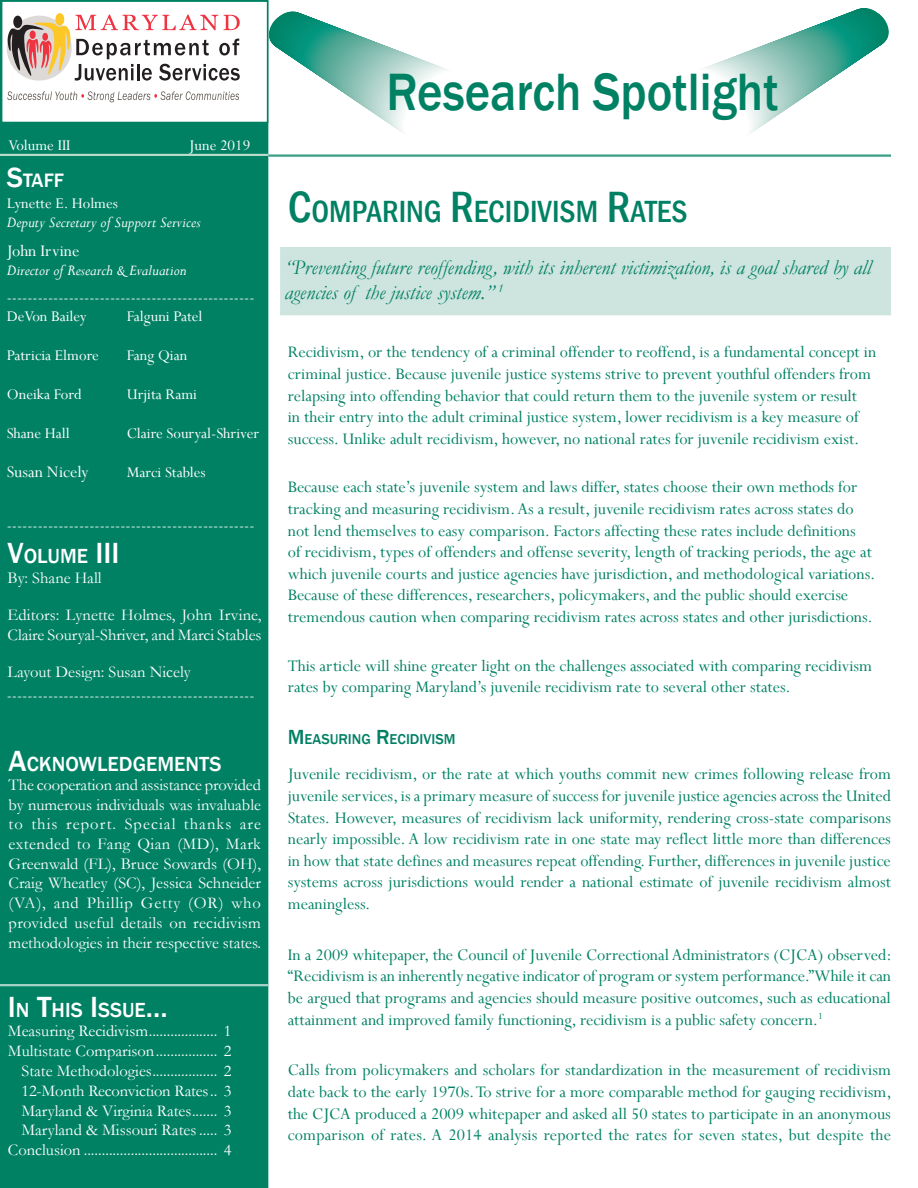
<style>
.page{position:relative;width:918px;height:1188px;background:#fff}
.page>*{position:absolute;margin:0;border:0;box-sizing:border-box;transform-origin:0 0}
.Title2{font:500 54px "Franklin Gothic";color:#008164;scale:.9 1}
.Headline{font:500 condensed 31.5px "Franklin Gothic";color:#008164}
.base{font:italic 21px/25.2px "Garamond";color:#008164}
.Heading{font:500 21px "Franklin Gothic";color:#fff}
.Heading-2{font:500 19.95px "Franklin Gothic";color:#fff}
.Body_text{font:18px/21.6px "Perpetua";color:#008164;text-align:justify}
.Headline-2{font:18px/21.6px "Perpetua";color:#008164}
.t1{font:18px "Perpetua";color:#fff}
.Body_text-2{font:16.5px/19.6px "Garamond";color:#fff}
.t2{font:16.5px "Perpetua";color:#fff}
.t3{font:italic 16.5px "Perpetua";color:#fff}
.Body_text-3{font:500 14.7px "Franklin Gothic";color:#008164}
.s1{font-size:28.5px}
.s2{font-size:30px}
.s3{font-size:45px}
.s4{font-size:21px}
</style>
<div class="page">
<div style="left:0;top:0;width:268px;height:1188px;background:#008164"></div>
<svg style="left:266px;top:8px;width:182px;height:134px"></svg>
<svg style="left:702px;top:8px;width:187px;height:126px"></svg>
<hr style="left:0;top:154px;width:268px;height:1px;background:#cee4de">
<hr style="left:0;top:155px;width:268px;height:1px;background:#cee4de">
<hr style="left:268px;top:155px;width:623px;height:1px;background:#008164">
<hr style="left:268px;top:156px;width:623px;height:1px;background:#008164">
<hr style="left:0;top:984px;width:268px;height:1px;background:#cee4de">
<hr style="left:0;top:985px;width:268px;height:1px;background:#cee4de">
<div style="left:1px;top:0;width:267px;height:123px;background:#fff;border:2px solid #008164"></div>
<svg style="left:7px;top:91px;width:232px;height:11px"></svg>
<svg style="left:7px;top:15px;width:233px;height:66px"></svg>
<div style="left:280px;top:247px;width:611px;height:68px;background:#cee4de"></div>
<p class="t2" style="left:8px;top:135px;width:64px">Volume III</p>
<p class="t2" style="left:189px;top:135px;width:63px">June 2019</p>
<p class="Heading-2" style="left:7px;top:168px;width:59px"><span class="s1">S</span>TAFF</p>
<p class="t2" style="left:7px;top:193px;width:113px">Lynette E. Holmes</p>
<p class="t3" style="left:7px;top:212px;width:195px">Deputy Secretary of Support Services</p>
<p class="t1" style="left:7px;top:239px;width:74px">John Irvine</p>
<p class="t3" style="left:7px;top:260px;width:181px">Director of Research &amp; Evaluation</p>
<p class="t2" style="left:7px;top:286px;width:249px">------------------------------------------------</p>
<p class="t2" style="left:7px;top:306px;width:82px">DeVon Bailey</p>
<p class="t2" style="left:7px;top:345px;width:94px">Patricia Elmore</p>
<p class="t2" style="left:7px;top:384px;width:76px">Oneika Ford</p>
<p class="t2" style="left:7px;top:423px;width:65px">Shane Hall</p>
<p class="t1" style="left:7px;top:461px;width:84px">Susan Nicely</p>
<p class="t2" style="left:127px;top:306px;width:77px">Falguni Patel</p>
<p class="t2" style="left:127px;top:345px;width:62px">Fang Qian</p>
<p class="t2" style="left:127px;top:384px;width:72px">Urjita Rami</p>
<p class="t2" style="left:127px;top:423px;width:134px">Claire Souryal-Shriver</p>
<p class="t2" style="left:127px;top:462px;width:80px">Marci Stables</p>
<p class="t2" style="left:7px;top:514px;width:249px">------------------------------------------------</p>
<p class="Heading" style="left:8px;top:543px;width:114px"><span class="s2">V</span>OLUME <span class="s2">III</span></p>
<p class="Body_text-2" style="left:8px;top:567px;width:96px">By: Shane Hall</p>
<p class="Body_text-2" style="left:8px;top:605px;width:256px">Editors: Lynette Holmes, John Irvine,<br>Claire Souryal-Shriver, and Marci Stables</p>
<p class="Body_text-2" style="left:8px;top:662px;width:185px">Layout Design: Susan Nicely</p>
<p class="t2" style="left:7px;top:685px;width:249px">------------------------------------------------</p>
<p class="Heading" style="left:9px;top:751px;width:214px"><span class="s2">A</span>CKNOWLEDGEMENTS</p>
<p class="Body_text-2" style="left:9px;top:775px;width:254px;text-align:justify">The cooperation and assistance provided by numerous individuals was invaluable to this report. Special thanks are extended to Fang Qian (MD), Mark Greenwald (FL), Bruce Sowards (OH), Craig Wheatley (SC), Jessica Schneider (VA), and Phillip Getty (OR) who provided useful details on recidivism methodologies in their respective states.</p>
<p class="Heading" style="left:8px;top:997px;width:161px"><span class="s2">I</span>N <span class="s2">T</span>HIS <span class="s2">I</span>SSUE<span class="s2">...</span></p>
<p class="Body_text-2" style="left:8px;top:1021px;width:225px">Measuring Recidivism................... 1</p>
<p class="Body_text-2" style="left:8px;top:1041px;width:225px">Multistate Comparison................. 2</p>
<p class="Body_text-2" style="left:21px;top:1060px;width:212px">State Methodologies.................. 2</p>
<p class="Body_text-2" style="left:21px;top:1080px;width:212px">12-Month Reconviction Rates.. 3</p>
<p class="Body_text-2" style="left:21px;top:1100px;width:212px">Maryland &amp; Virginia Rates....... 3</p>
<p class="Body_text-2" style="left:21px;top:1120px;width:212px">Maryland &amp; Missouri Rates ..... 3</p>
<p class="Body_text-2" style="left:8px;top:1140px;width:225px">Conclusion ..................................... 4</p>
<p class="Title2" style="left:387px;top:58px;width:437px">Research Spotlight</p>
<p class="Headline" style="left:288px;top:191px;width:401px"><span class="s3">C</span>OMPARING <span class="s3">R</span>ECIDIVISM <span class="s3">R</span>ATES</p>
<p class="base" style="left:285px;top:254px;width:588px">“Preventing future reoffending, with its inherent victimization, is a goal shared by all agencies of the justice system.” <sup>1</sup></p>
<p class="Headline-2" style="left:288px;top:341px;width:590px">Recidivism, or the tendency of a criminal offender to reoffend, is a fundamental concept in criminal justice. Because juvenile justice systems strive to prevent youthful offenders from relapsing into offending behavior that could return them to the juvenile system or result<br>in their entry into the adult criminal justice system, lower recidivism is a key measure of success. Unlike adult recidivism, however, no national rates for juvenile recidivism exist.</p>
<p class="Headline-2" style="left:288px;top:476px;width:589px">Because each state’s juvenile system and laws differ, states choose their own methods for tracking and measuring recidivism. As a result, juvenile recidivism rates across states do not lend themselves to easy comparison. Factors affecting these rates include definitions<br>of recidivism, types of offenders and offense severity, length of tracking periods, the age at which juvenile courts and justice agencies have jurisdiction, and methodological variations.<br>Because of these differences, researchers, policymakers, and the public should exercise tremendous caution when comparing recidivism rates across states and other jurisdictions.</p>
<p class="Headline-2" style="left:288px;top:654px;width:586px">This article will shine greater light on the challenges associated with comparing recidivism rates by comparing Maryland’s juvenile recidivism rate to several other states.</p>
<p class="Body_text-3" style="left:288px;top:730px;width:139px"><span class="s4">M</span> EASURING <span class="s4">R</span>ECIDIVIS</p>
<p class="Body_text-3" style="left:444px;top:730px;width:13px">M</p>
<p class="Body_text" style="left:288px;top:763px;width:605px">Juvenile recidivism, or the rate at which youths commit new crimes following release from juvenile services, is a primary measure of success for juvenile justice agencies across the United States. However, measures of recidivism lack uniformity, rendering cross-state comparisons nearly impossible. A low recidivism rate in one state may reflect little more than differences in how that state defines and measures repeat offending. Further, differences in juvenile justice systems across jurisdictions would render a national estimate of juvenile recidivism almost meaningless.</p>
<p class="Body_text" style="left:288px;top:943px;width:605px">In a 2009 whitepaper, the Council of Juvenile Correctional Administrators (CJCA) observed: “Recidivism is an inherently negative indicator of program or system performance.” While it can be argued that programs and agencies should measure positive outcomes, such as educational attainment and improved family functioning, recidivism is a public safety concern.<sup>1</sup></p>
<p class="Body_text" style="left:288px;top:1059px;width:605px">Calls from policymakers and scholars for standardization in the measurement of recidivism date back to the early 1970s. To strive for a more comparable method for gauging recidivism, the CJCA produced a 2009 whitepaper and asked all 50 states to participate in an anonymous comparison of rates. A 2014 analysis reported the rates for seven states, but despite the</p>
</div>
